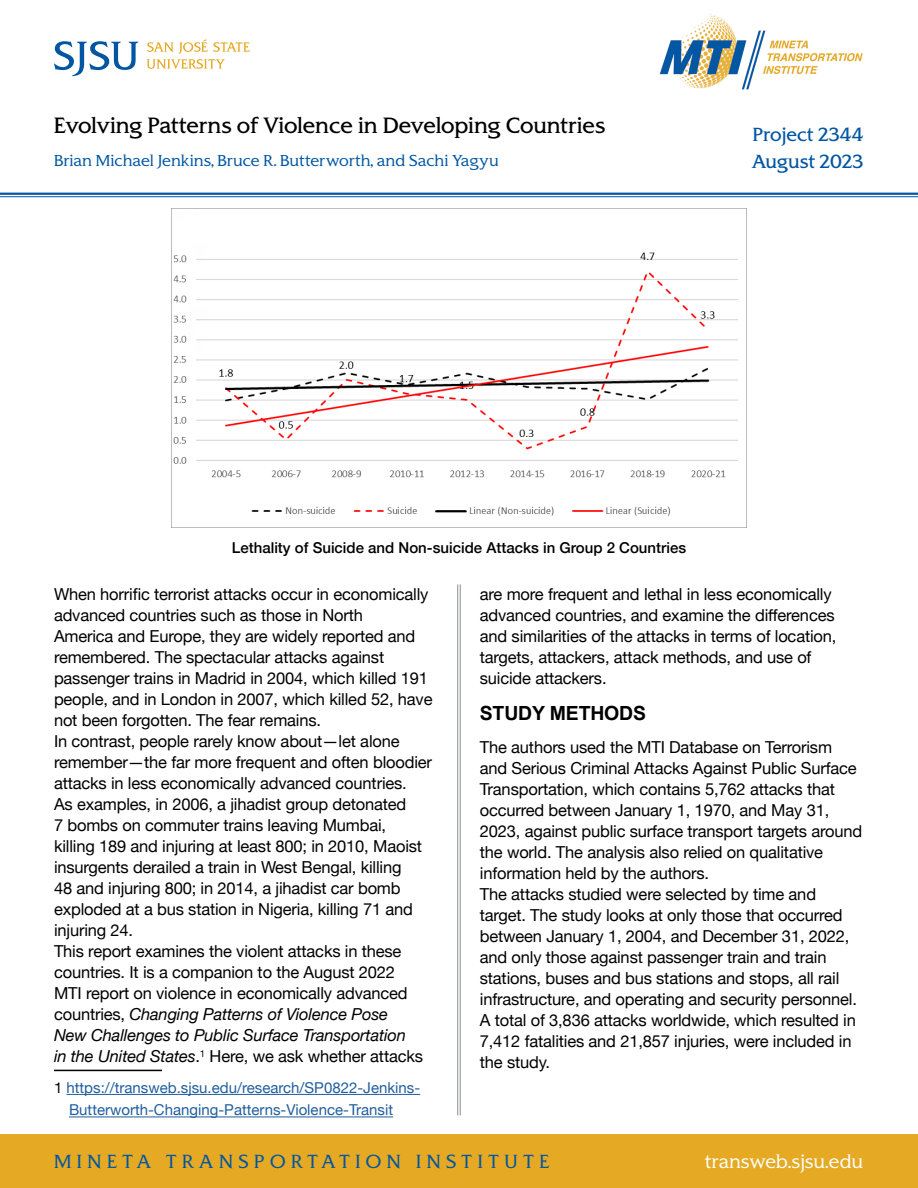
<style>
.page{position:relative;width:918px;height:1188px;background:#fff}
.page>*{position:absolute;margin:0;border:0;box-sizing:border-box;transform-origin:0 0}
.t1{font:21px "SJSU Spartan";letter-spacing:-.005em;color:#000}
.t2{font:700 19.5px "Arial";letter-spacing:-.01em;color:#000}
.t3{font:300 18px "SJSU Spartan";letter-spacing:.3em;color:#0056a2}
.t4{font:18px/27px "SJSU Spartan";color:#0056a2}
.t5{font:300 18px "SJSU Spartan";color:#fff}
.t6{font:16.5px/21px "Helvetica Neue";letter-spacing:-.01em;color:#000}
.t7{font:15px/22.5px "Helvetica Neue";color:#215e9e}
.t8{font:500 15px "Helvetica Neue";color:#000}
.t9{font:300 15px "SJSU Spartan";color:#0056a2}
.s1{font-style:italic}
.s2{color:#000}
</style>
<div class="page">
<div style="left:0;top:1134px;width:918px;height:54px;background:#e5a923"></div>
<hr style="left:460px;top:584px;width:1px;height:531px;background:#8a8c8e">
<hr style="left:457px;top:584px;width:1px;height:531px;background:#8a8c8e">
<hr style="left:0;top:193px;width:918px;height:2px;background:#0056a2">
<hr style="left:0;top:196px;width:918px;height:1px;background:#0056a2">
<svg style="left:54px;top:41px;width:84px;height:35px"></svg>
<svg style="left:147px;top:39px;width:103px;height:30px"></svg>
<hr style="left:54px;top:1070px;width:108px;height:1px;background:#000">
<hr style="left:67px;top:1094px;width:353px;height:1px;background:#215e9e">
<hr style="left:69px;top:1117px;width:324px;height:1px;background:#215e9e">
<img style="left:659px;top:14px;width:204px;height:76px">
<img style="left:171px;top:209px;width:567px;height:318px">
<p class="t1" style="left:54px;top:112px;width:553px">Evolving Patterns of Violence in Developing Countries</p>
<p class="t9" style="left:54px;top:151px;width:446px">Brian Michael Jenkins, Bruce R. Butterworth, and Sachi Yagyu</p>
<p class="t4" style="left:752px;top:121px;width:113px">Project 2344<br>August 2023</p>
<p class="t8" style="left:232px;top:535px;width:456px">Lethality of Suicide and Non-suicide Attacks in Group 2 Countries</p>
<p class="t6" style="left:54px;top:585px;width:380px">When horrific terrorist attacks occur in economically advanced countries such as those in North<br>America and Europe, they are widely reported and remembered. The spectacular attacks against passenger trains in Madrid in 2004, which killed 191 people, and in London in 2007, which killed 52, have not been forgotten. The fear remains.<br>In contrast, people rarely know about—let alone remember—the far more frequent and often bloodier attacks in less economically advanced countries.<br>As examples, in 2006, a jihadist group detonated<br>7 bombs on commuter trains leaving Mumbai,<br>killing 189 and injuring at least 800; in 2010, Maoist insurgents derailed a train in West Bengal, killing<br>48 and injuring 800; in 2014, a jihadist car bomb exploded at a bus station in Nigeria, killing 71 and injuring 24.<br>This report examines the violent attacks in these countries. It is a companion to the August 2022<br>MTI report on violence in economically advanced countries, <span class="s1">Changing Patterns of Violence Pose<br>New Challenges to Public Surface Transportation<br>in the United States</span>.<sup>1</sup> Here, we ask whether attacks</p>
<p class="t7" style="left:69px;top:1077px;width:353px;text-indent:-15px"><span class="s2">1</span> https://transweb.sjsu.edu/research/SP0822-Jenkins-<br>Butterworth-Changing-Patterns-Violence-Transit</p>
<p class="t6" style="left:480px;top:585px;width:358px">are more frequent and lethal in less economically advanced countries, and examine the differences and similarities of the attacks in terms of location, targets, attackers, attack methods, and use of suicide attackers.</p>
<p class="t2" style="left:480px;top:700px;width:168px">STUDY METHODS</p>
<p class="t6" style="left:480px;top:738px;width:384px">The authors used the MTI Database on Terrorism and Serious Criminal Attacks Against Public Surface Transportation, which contains 5,762 attacks that occurred between January 1, 1970, and May 31, 2023, against public surface transport targets around the world. The analysis also relied on qualitative information held by the authors.<br>The attacks studied were selected by time and target. The study looks at only those that occurred between January 1, 2004, and December 31, 2022, and only those against passenger train and train stations, buses and bus stations and stops, all rail infrastructure, and operating and security personnel.<br>A total of 3,836 attacks worldwide, which resulted in 7,412 fatalities and 21,857 injuries, were included in the study.</p>
<p class="t3" style="left:54px;top:1150px;width:497px">MINETA TRANSPORTATION INSTITUTE</p>
<p class="t5" style="left:705px;top:1150px;width:160px">transweb.sjsu.edu</p>
</div>
